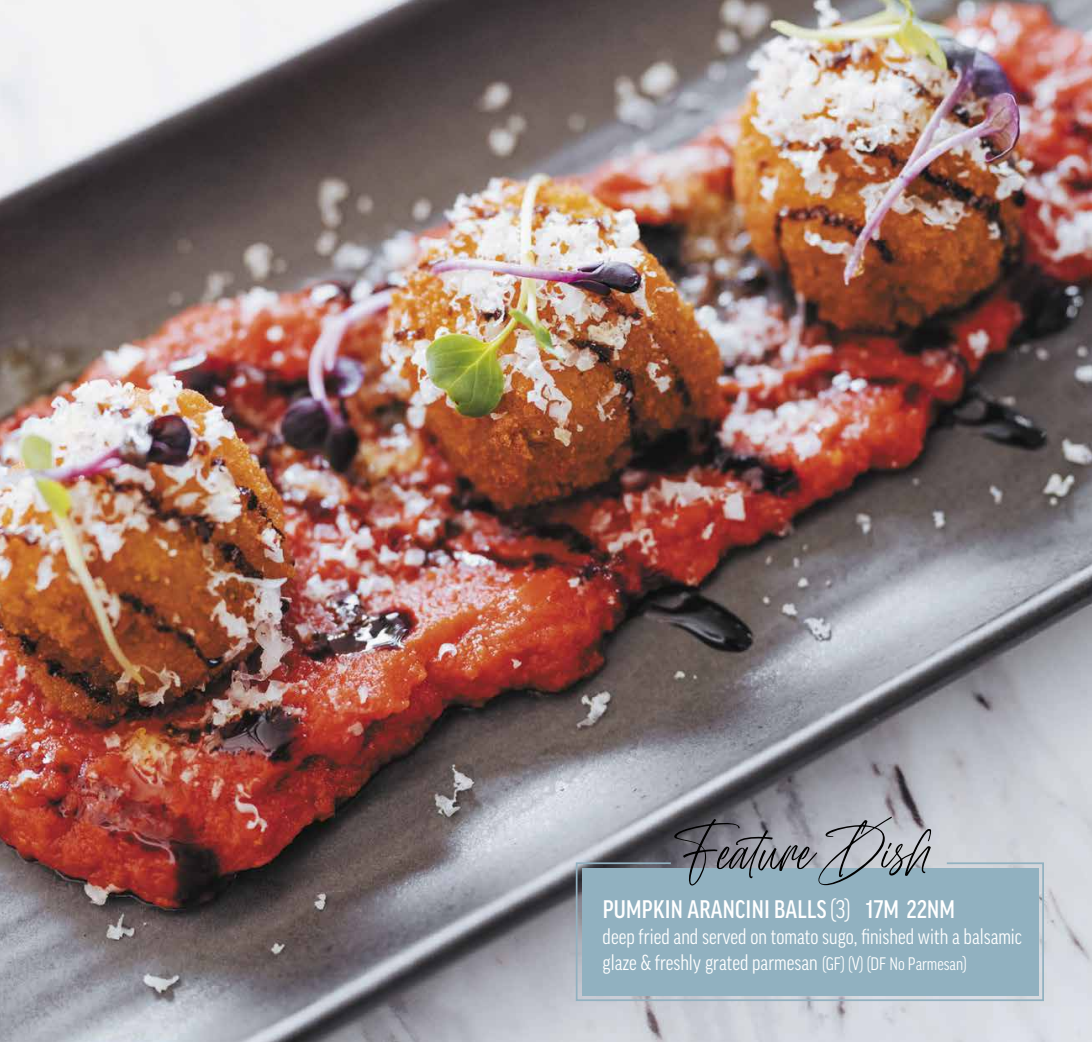
<style>
.page{position:relative;width:1092px;height:1042px;background:#fff}
.page>*{position:absolute;margin:0;border:0;box-sizing:border-box;transform-origin:0 0}
.t1{font:65.8px "Abu Dhabi";color:#000}
.t2{font:500 condensed 24.5px "Good Pro";letter-spacing:.01em;color:#fff}
.t3{font:condensed 21px/25.9px "Good Pro";color:#fff}
.s1{font-weight:400}
.s2{font-size:17.5px}
</style>
<div class="page">
<img style="left:0;top:0;width:1091px;height:1042px">
<svg style="left:575px;top:861px;width:469px;height:141px;background:#94b1bf"></svg>
<h1 class="t1" style="left:674px;top:801px;width:262px">Feature Dish</h1>
<p class="t2" style="left:602px;top:896px;width:354px">PUMPKIN ARANCINI BALLS<span class="s1">(3)</span> 17M 22NM</p>
<p class="t3" style="left:602px;top:923px;width:421px">deep fried and served on tomato sugo, finished with a balsamic glaze &amp; freshly grated parmesan <span class="s2">(GF) (V) (DF No Parmesan)</span></p>
</div>
